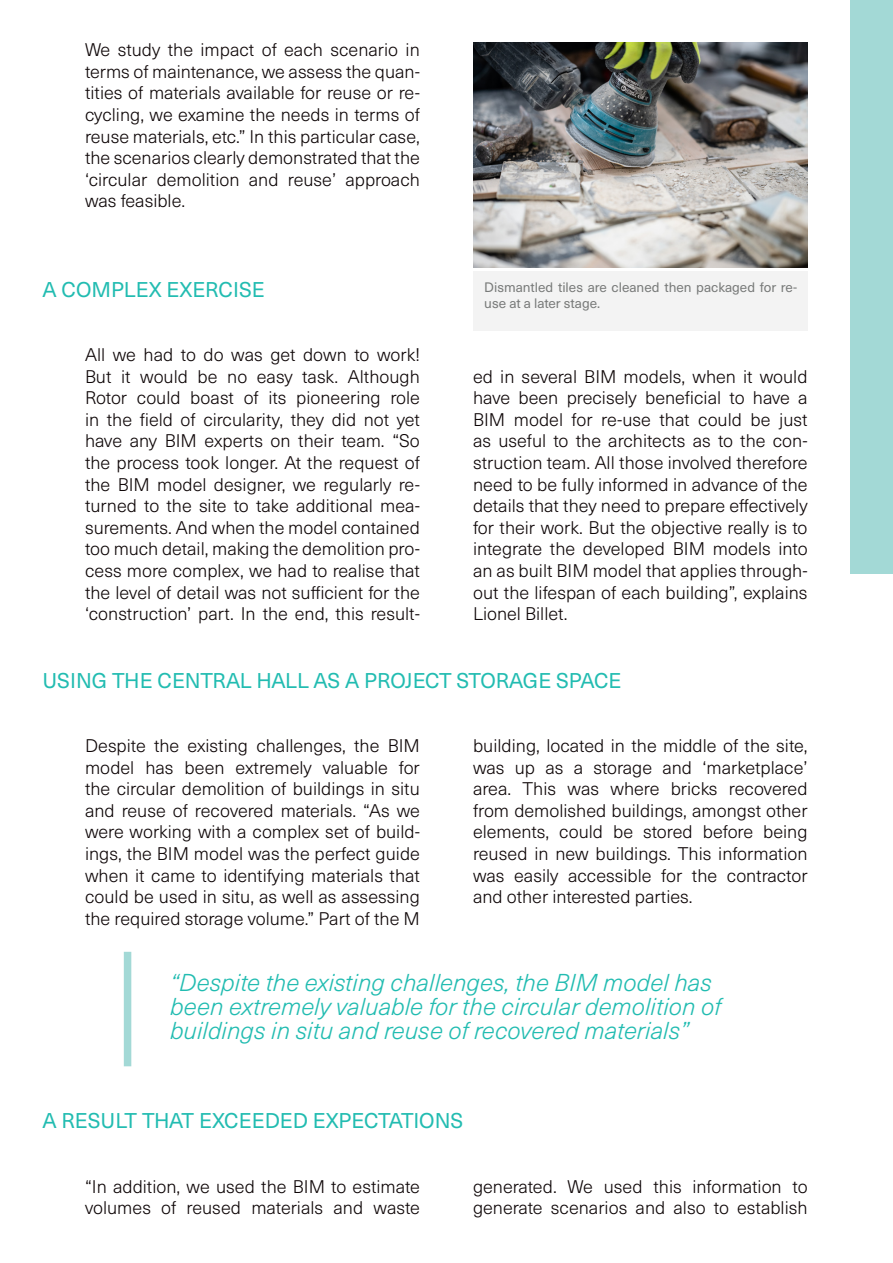
<style>
.page{position:relative;width:893px;height:1263px;background:#fff}
.page>*{position:absolute;margin:0;border:0;box-sizing:border-box;transform-origin:0 0}
.Quotes_Line_Left{font:italic 300 24px/24px "Neue Haas Unica W1 G";color:#22bcb1}
.Title_H2{font:21px "Neue Haas Unica W1 G";color:#22bcb1}
.Text{font:300 18px/21.6px "Neue Haas Unica W1 G";color:#0e0607;text-align:justify}
.Image_Text{font:13.5px/16.2px "Neue Haas Unica W1 G";color:#787a79}
</style>
<div class="page">
<div style="left:850px;top:0;width:43px;height:574px;background:#a3d9d6"></div>
<div style="left:124px;top:952px;width:7px;height:114px;background:#a3d9d6"></div>
<div style="left:474px;top:271px;width:334px;height:59px;background:#f3f3f3"></div>
<img style="left:473px;top:43px;width:334px;height:224px">
<p class="Text" style="left:85px;top:38px;width:336px">We study the impact of each scenario in terms of maintenance, we assess the quan&shy;tities of materials available for reuse or re&shy;cycling, we examine the needs in terms of reuse materials, etc.” In this particular case, the scenarios clearly demonstrated that the ‘circular demolition and reuse’ approach was feasible.</p>
<p class="Title_H2" style="left:43px;top:274px;width:224px">A COMPLEX EXERCISE</p>
<p class="Text" style="left:85px;top:343px;width:336px">All we had to do was get down to work!<br>But it would be no easy task. Although Rotor could boast of its pioneering role in the field of circularity, they did not yet have any BIM experts on their team. “So the process took longer. At the request of the BIM model designer, we regularly re&shy;turned to the site to take additional mea&shy;surements. And when the model contained too much detail, making the demolition pro&shy;cess more complex, we had to realise that the level of detail was not sufficient for the ‘construction’ part. In the end, this result-</p>
<p class="Image_Text" style="left:484px;top:278px;width:314px">Dismantled tiles are cleaned then packaged for re&shy;use at a later stage.</p>
<p class="Text" style="left:473px;top:364px;width:336px">ed in several BIM models, when it would have been precisely beneficial to have a BIM model for re-use that could be just as useful to the architects as to the con&shy;struction team. All those involved therefore need to be fully informed in advance of the details that they need to prepare effectively for their work. But the objective really is to integrate the developed BIM models into an as built BIM model that applies through&shy;out the lifespan of each building”, explains Lionel Billet.</p>
<p class="Title_H2" style="left:43px;top:665px;width:581px">USING THE CENTRAL HALL AS A PROJECT STORAGE SPACE</p>
<p class="Text" style="left:85px;top:734px;width:336px">Despite the existing challenges, the BIM model has been extremely valuable for the circular demolition of buildings in situ and reuse of recovered materials. “As we were working with a complex set of build&shy;ings, the BIM model was the perfect guide when it came to identifying materials that could be used in situ, as well as assessing the required storage volume.” Part of the M</p>
<p class="Text" style="left:473px;top:734px;width:336px">building, located in the middle of the site, was up as a storage and ‘marketplace’ area. This was where bricks recovered from demolished buildings, amongst other elements, could be stored before being reused in new buildings. This information was easily accessible for the contractor and other interested parties.</p>
<p class="Quotes_Line_Left" style="left:170px;top:970px;width:553px">“Despite the existing challenges, the BIM model has been extremely valuable for the circular demolition of buildings in situ and reuse of recovered materials”</p>
<p class="Title_H2" style="left:43px;top:1105px;width:422px">A RESULT THAT EXCEEDED EXPECTATIONS</p>
<p class="Text" style="left:85px;top:1174px;width:336px">“In addition, we used the BIM to estimate volumes of reused materials and waste</p>
<p class="Text" style="left:473px;top:1174px;width:336px">generated. We used this information to generate scenarios and also to establish</p>
</div>
